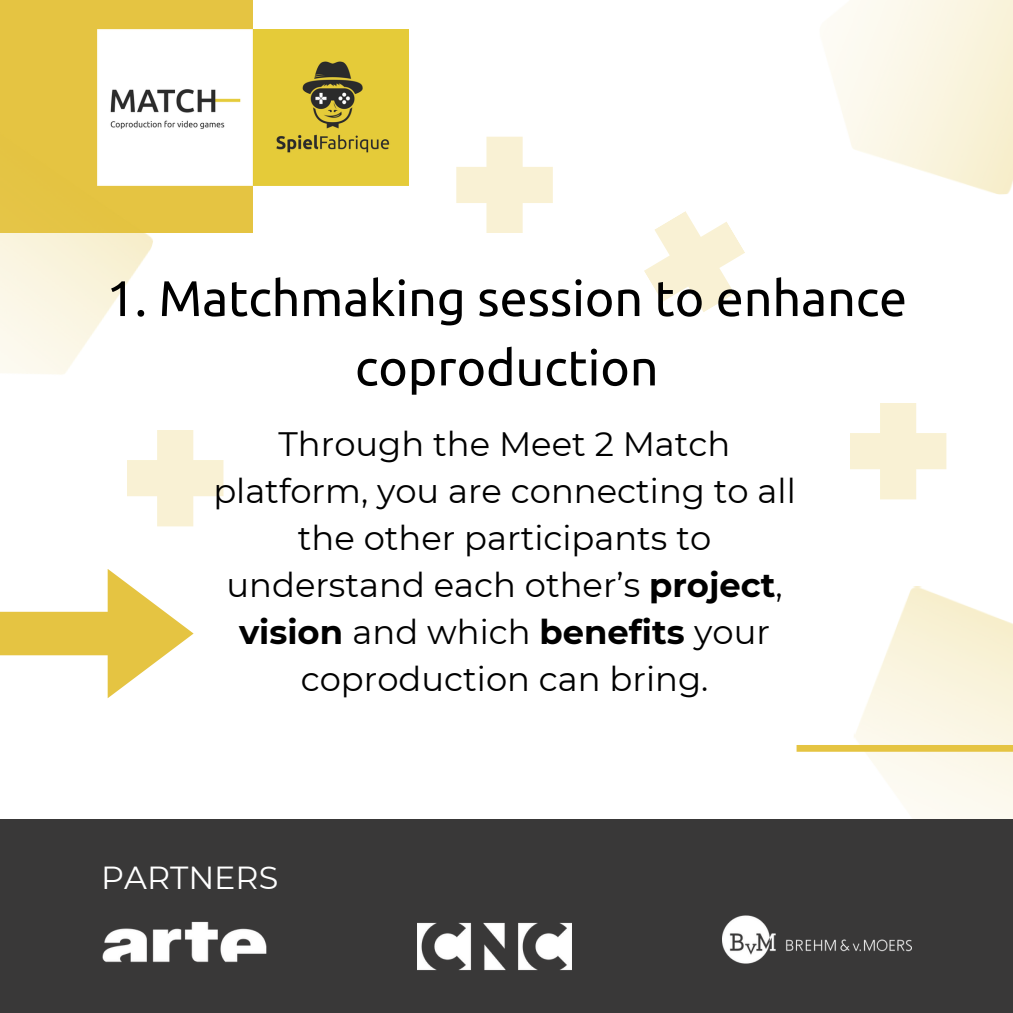
<style>
.page{position:relative;width:1013px;height:1013px;background:#fff}
.page>*{position:absolute;margin:0;border:0;box-sizing:border-box;transform-origin:0 0}
.t1{font:50px/69.4px "Ubuntu";color:#000;text-align:center}
.t2{font:33.75px/46.9px "Montserrat";color:#000;text-align:center}
.t3{font:31.88px "Montserrat";color:#fff}
.s1{font-weight:700}
</style>
<div class="page">
<div style="left:0;top:0;width:253px;height:233px;background:#e5c442"></div>
<img style="left:868px;top:586px;width:144px;height:233px">
<div style="left:0;top:819px;width:1012px;height:193px;background:#393838"></div>
<img style="left:418px;top:922px;width:153px;height:49px">
<img style="left:102px;top:921px;width:165px;height:42px">
<img style="left:722px;top:915px;width:189px;height:49px">
<svg style="left:127px;top:430px;width:96px;height:96px"></svg>
<svg style="left:850px;top:403px;width:96px;height:96px"></svg>
<svg style="left:644px;top:211px;width:101px;height:101px"></svg>
<svg style="left:456px;top:137px;width:97px;height:96px"></svg>
<img style="left:0;top:108px;width:171px;height:267px">
<img style="left:98px;top:29px;width:310px;height:156px">
<svg style="left:796px;top:702px;width:216px;height:92px;fill:#fcf9ed"></svg>
<svg style="left:0;top:569px;width:194px;height:129px"></svg>
<p class="t1" style="left:106px;top:263px;width:802px">1. Matchmaking session to enhance coproduction</p>
<h2 class="t2" style="left:213px;top:421px;width:584px">Through the Meet 2 Match platform, you are connecting to all the other participants to understand each other’s <span class="s1">project</span>, <span class="s1">vision</span> and which <span class="s1">benefits</span> your coproduction can bring.</h2>
<p class="t3" style="left:101px;top:858px;width:178px">PARTNERS</p>
</div>
